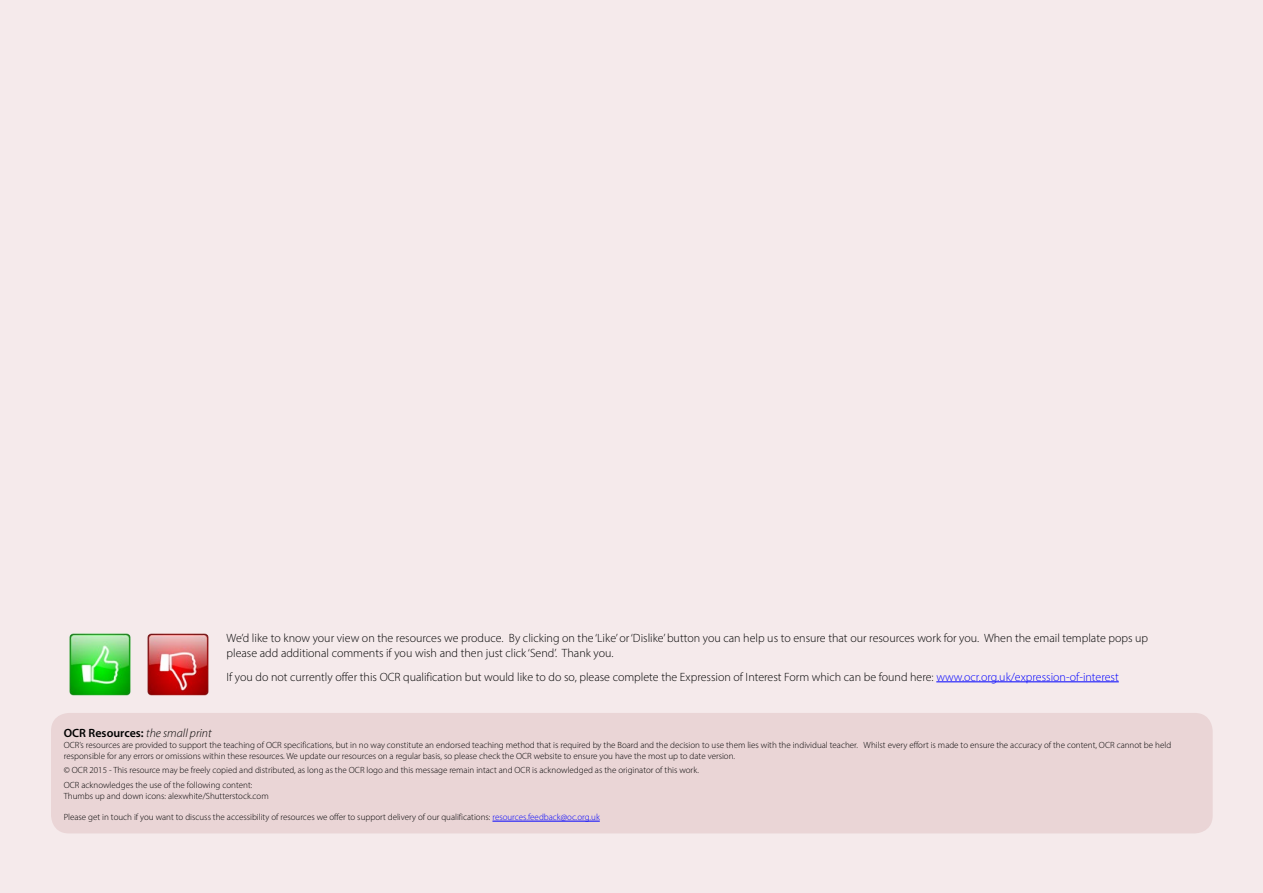
<style>
.page{position:relative;width:1263px;height:893px;background:#f5eaeb}
.page>*{position:absolute;margin:0;border:0;box-sizing:border-box;transform-origin:0 0}
.Body_10pt{font:300 12px/15px "Myriad Pro";color:#000}
.SmallPrint_BoxTitle{font:600 12px "Myriad Pro";color:#000}
.SmallPrint_Body{font:300 9px/10.8px "Myriad Pro";color:#000}
.s1{color:#00f}
.s2{font-weight:300;font-style:italic}
</style>
<div class="page">
<div style="left:51px;top:713px;width:1162px;height:120px;background:#ead5d6;border-radius:18px"></div>
<hr style="left:492px;top:821px;width:108px;height:1px;background:#00f">
<img style="left:69px;top:633px;width:62px;height:63px">
<img style="left:147px;top:633px;width:62px;height:63px">
<hr style="left:936px;top:681px;width:183px;height:1px;background:#00f">
<p class="Body_10pt" style="left:226px;top:630px;width:923px">We’d like to know your view on the resources we produce. By clicking on the ‘Like’ or ‘Dislike’ button you can help us to ensure that our resources work for you. When the email template pops up please add additional comments if you wish and then just click ‘Send’. Thank you.</p>
<p class="Body_10pt" style="left:226px;top:669px;width:894px">If you do not currently offer this OCR qualification but would like to do so, please complete the Expression of Interest Form which can be found here: <span class="s1">www.ocr.org.uk/expression-of-interest</span></p>
<p class="SmallPrint_BoxTitle" style="left:64px;top:726px;width:149px">OCR Resources: <span class="s2">the small print</span></p>
<p class="SmallPrint_Body" style="left:64px;top:740px;width:1109px">OCR’s resources are provided to support the teaching of OCR specifications, but in no way constitute an endorsed teaching method that is required by the Board and the decision to use them lies with the individual teacher. Whilst every effort is made to ensure the accuracy of the content, OCR cannot be held responsible for any errors or omissions within these resources. We update our resources on a regular basis, so please check the OCR website to ensure you have the most up to date version.</p>
<p class="SmallPrint_Body" style="left:64px;top:765px;width:637px">© OCR 2015 - This resource may be freely copied and distributed, as long as the OCR logo and this message remain intact and OCR is acknowledged as the originator of this work.</p>
<p class="SmallPrint_Body" style="left:64px;top:779px;width:190px">OCR acknowledges the use of the following content:</p>
<p class="SmallPrint_Body" style="left:64px;top:790px;width:206px">Thumbs up and down icons: alexwhite/Shutterstock.com</p>
<p class="SmallPrint_Body" style="left:64px;top:812px;width:537px">Please get in touch if you want to discuss the accessibility of resources we offer to support delivery of our qualifications: <span class="s1">resources.feedback@oc.org.uk</span></p>
</div>
